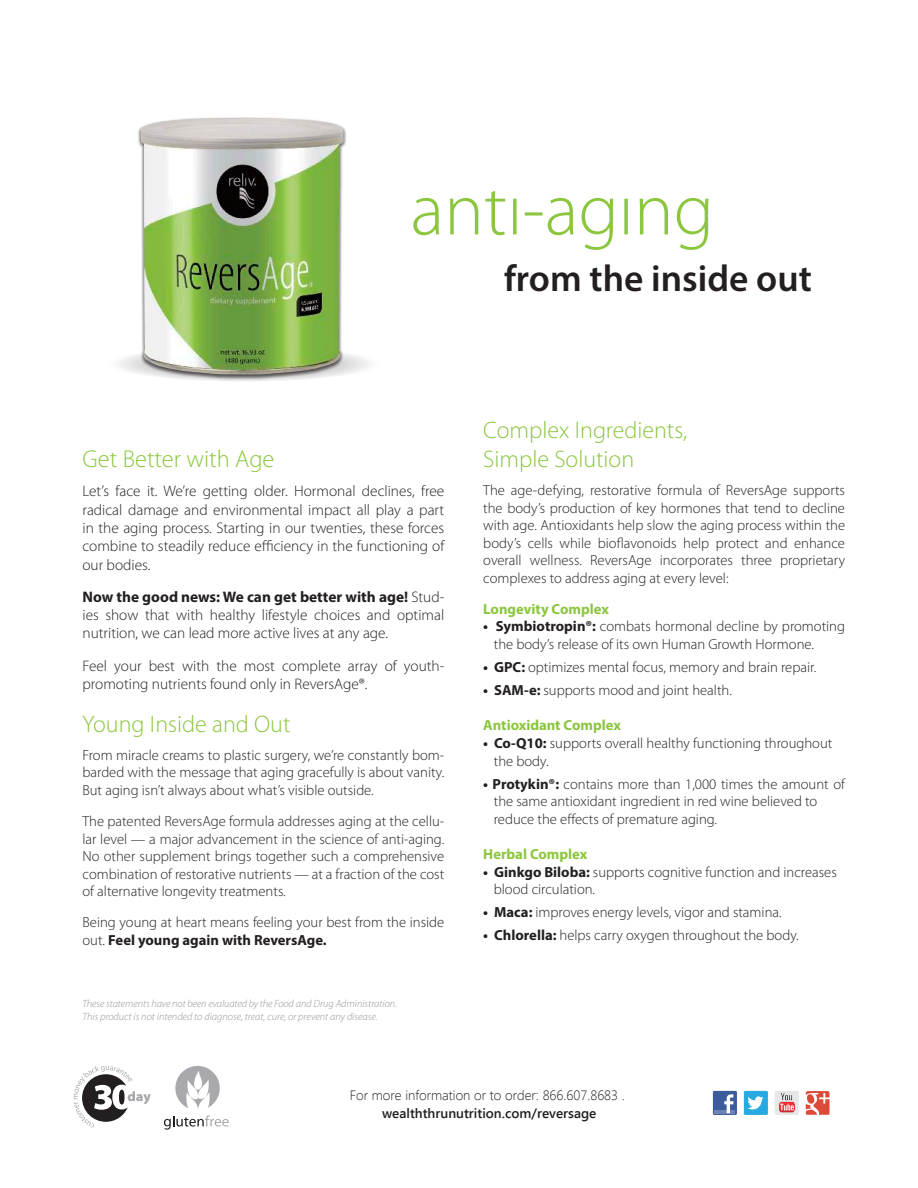
<style>
.page{position:relative;width:918px;height:1188px;background:#fff}
.page>*{position:absolute;margin:0;border:0;box-sizing:border-box;transform-origin:0 0}
.t1{font:600 37.5px "Myriad Pro";color:#231f20}
.t2{font:300 24.45px "Myriad Pro";color:#8bc63e}
.t3{font:300 24px/28.8px "Myriad Pro";color:#8bc63e}
.t4{font:300 15.3px/18.3px "Myriad Pro";color:#231f20;text-align:justify}
.t5{font:300 14.7px/17.5px "Myriad Pro";color:#231f20}
.t6{font:700 14.7px "Myriad Pro";color:#8bc63e}
.t7{font:300 13.5px "Segoe UI";color:#231f20}
.t8{font:600 13.5px "Segoe UI";color:#231f20}
.t9{font:italic 300 10.5px/13.5px "Myriad Pro";color:#939598}
.s1{font-weight:700}
</style>
<div class="page">
<svg style="left:107px;top:346px;width:274px;height:36px"></svg>
<div style="left:137px;top:117px;width:210px;height:263px;background:#231f20;opacity:.75"></div>
<img style="left:141px;top:118px;width:203px;height:256px">
<svg style="left:413px;top:191px;width:295px;height:59px"></svg>
<div style="left:713px;top:1091px;width:24px;height:24px;background:#3b5c9a"></div>
<hr style="left:715px;top:1110px;width:20px;height:3px;background:#6c84b3">
<svg style="left:724px;top:1094px;width:9px;height:19px"></svg>
<div style="left:775px;top:1091px;width:24px;height:24px;background:#e6e7e9"></div>
<svg style="left:779px;top:1093px;width:16px;height:20px"></svg>
<div style="left:744px;top:1091px;width:24px;height:24px;background:#26aae1"></div>
<svg style="left:747px;top:1096px;width:16px;height:13px"></svg>
<svg style="left:806px;top:1091px;width:24px;height:24px"></svg>
<svg style="left:164px;top:1066px;width:65px;height:64px"></svg>
<svg style="left:74px;top:1066px;width:77px;height:62px"></svg>
<h1 class="t1" style="left:504px;top:256px;width:309px">from the inside out</h1>
<h2 class="t2" style="left:82px;top:449px;width:194px">Get Better with Age</h2>
<p class="t4" style="left:82px;top:483px;width:364px">Let’s face it. We’re getting older. Hormonal declines, free radical damage and environmental impact all play a part in the aging process. Starting in our twenties, these forces combine to steadily reduce eiciency in the functioning of our bodies.</p>
<p class="t4" style="left:82px;top:589px;width:363px"><span class="s1">Now the good news: We can get better with age!</span> Stud&shy;ies show that with healthy lifestyle choices and optimal nutrition, we can lead more active lives at any age.</p>
<p class="t4" style="left:82px;top:658px;width:363px">Feel your best with the most complete array of youth&shy;promoting nutrients found only in ReversAge®.</p>
<h3 class="t3" style="left:82px;top:711px;width:209px">Young Inside and Out</h3>
<p class="t5" style="left:82px;top:747px;width:363px;text-align:justify">From miracle creams to plastic surgery, we’re constantly bom&shy;barded with the message that aging gracefully is about vanity.<br>But aging isn’t always about what’s visible outside.</p>
<p class="t5" style="left:82px;top:814px;width:363px;text-align:justify">The patented ReversAge formula addresses aging at the cellu&shy;lar level — a major advancement in the science of anti-aging.<br>No other supplement brings together such a comprehensive combination of restorative nutrients — at a fraction of the cost of alternative longevity treatments.</p>
<p class="t5" style="left:82px;top:915px;width:363px">Being young at heart means feeling your best from the inside out. <span class="s1">Feel young again with ReversAge.</span></p>
<p class="t9" style="left:82px;top:998px;width:316px">These statements have not been evaluated by the Food and Drug Administration.<br>This product is not intended to diagnose, treat, cure, or prevent any disease.</p>
<h3 class="t3" style="left:483px;top:418px;width:205px">Complex Ingredients,<br>Simple Solution</h3>
<p class="t5" style="left:483px;top:483px;width:363px;text-align:justify">The age-defying, restorative formula of ReversAge supports the body’s production of key hormones that tend to decline with age. Antioxidants help slow the aging process within the body’s cells while biolavonoids help protect and enhance overall wellness. ReversAge incorporates three proprietary complexes to address aging at every level:</p>
<p class="t6" style="left:483px;top:603px;width:127px">Longevity Complex</p>
<p class="t5" style="left:494px;top:619px;width:353px;text-indent:-11px"><span class="s1">• Symbiotropin®:</span> combats hormonal decline by promoting the body’s release of its own Human Growth Hormone.</p>
<p class="t5" style="left:483px;top:660px;width:335px"><span class="s1">• GPC:</span> optimizes mental focus, memory and brain repair.</p>
<p class="t5" style="left:483px;top:682px;width:250px"><span class="s1">• SAM-e:</span> supports mood and joint health.</p>
<p class="t6" style="left:483px;top:720px;width:139px">Antioxidant Complex</p>
<p class="t5" style="left:494px;top:736px;width:340px;text-indent:-11px"><span class="s1">• Co-Q10:</span> supports overall healthy functioning throughout the body.</p>
<p class="t5" style="left:494px;top:776px;width:354px;text-indent:-11px"><span class="s1">• Protykin®:</span> contains more than 1,000 times the amount of the same antioxidant ingredient in red wine believed to reduce the efects of premature aging.</p>
<p class="t6" style="left:483px;top:849px;width:106px">Herbal Complex</p>
<p class="t5" style="left:494px;top:864px;width:345px;text-indent:-11px"><span class="s1">• Ginkgo Biloba:</span> supports cognitive function and increases blood circulation.</p>
<p class="t5" style="left:483px;top:905px;width:300px"><span class="s1">• Maca:</span> improves energy levels, vigor and stamina.</p>
<p class="t5" style="left:483px;top:928px;width:317px"><span class="s1">• Chlorella:</span> helps carry oxygen throughout the body.</p>
<p class="t7" style="left:350px;top:1088px;width:277px">For more information or to order: 866.607.8683 .</p>
<p class="t8" style="left:382px;top:1108px;width:216px">wealththrunutrition.com/reversage</p>
</div>
